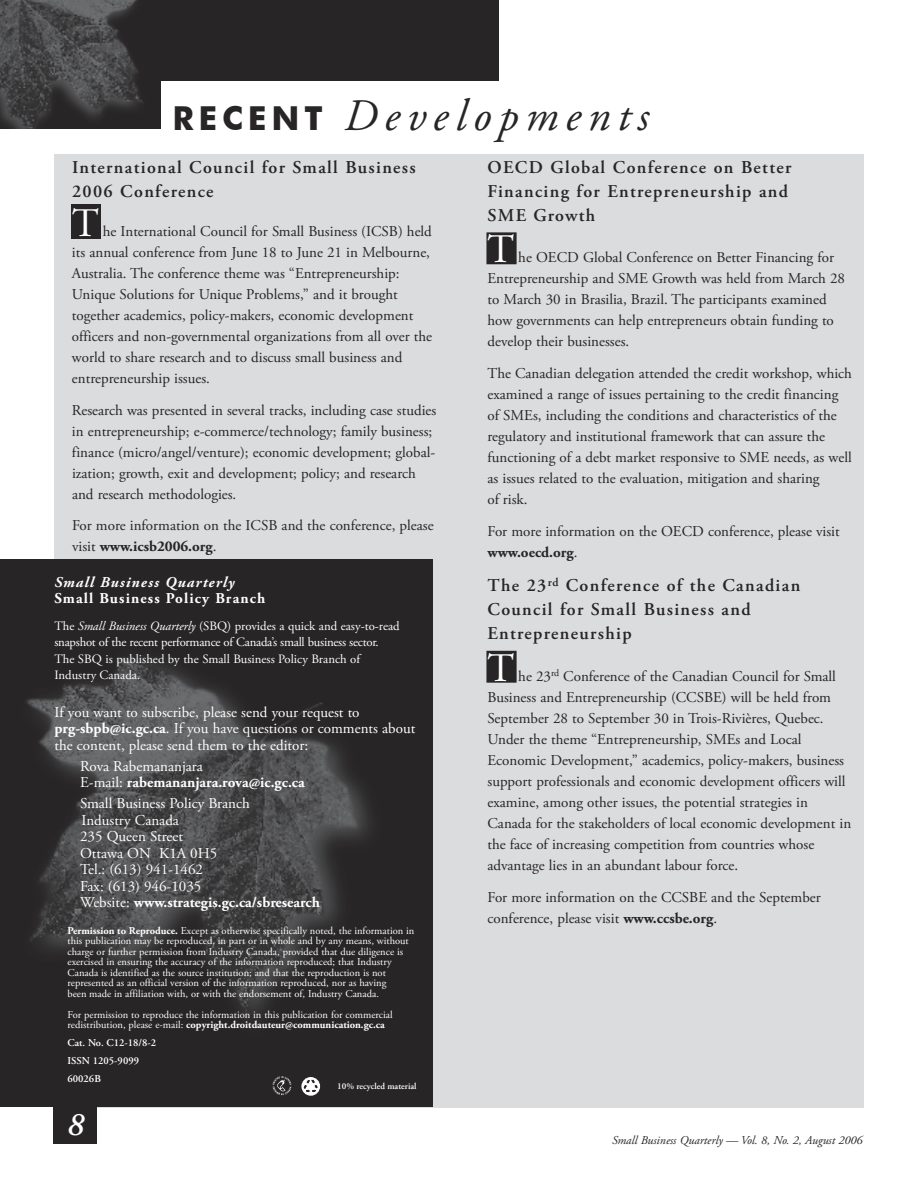
<style>
.page{position:relative;width:918px;height:1188px;background:#fff}
.page>*{position:absolute;margin:0;border:0;box-sizing:border-box;transform-origin:0 0}
.t1{font:italic 45px "Adobe Garamond Pro";letter-spacing:.155em;color:#272525}
.t2{font:40.5px "Adobe Garamond Pro";color:#fff}
.t3{font:italic 600 33px "Adobe Garamond Pro";color:#fff}
.t4{font:600 18px/24px "Adobe Garamond Pro";letter-spacing:.075em;color:#272525}
.t5{font:15px/21px "Adobe Garamond Pro";color:#272525}
.t6{font:15px/16.5px "Adobe Garamond Pro";color:#fff}
.t7{font:700 15px/16.5px "Adobe Garamond Pro";color:#fff}
.t8{font:700 15px "Adobe Garamond Pro";letter-spacing:.075em;color:#fff}
.t9{font:italic 700 15px "Adobe Garamond Pro";letter-spacing:.075em;color:#fff}
.t10{font:12.75px/16.5px "Adobe Garamond Pro";color:#fff}
.t11{font:italic 12px "Adobe Garamond Pro";color:#272525}
.t12{font:10.5px/10.5px "Adobe Garamond Pro";color:#fff}
.t13{font:600 10.5px/18px "Adobe Garamond Pro";color:#fff}
.t14{font:600 9px "Adobe Garamond Pro";color:#fff}
.s1{font-family:"Futura BT";font-weight:700;font-style:normal;font-size:33px}
.s2{font-weight:700}
.s3{font-style:italic}
.s4{font-weight:400}
</style>
<div class="page">
<div style="left:54px;top:154px;width:810px;height:954px;background:#dbdcdd"></div>
<div style="left:71px;top:205px;width:30px;height:34px;background:#272525"></div>
<div style="left:0;top:0;width:500px;height:81px;background:#272525"></div>
<img style="left:0;top:0;width:161px;height:128px">
<div style="left:54px;top:1107px;width:43px;height:37px;background:#272525"></div>
<div style="left:0;top:560px;width:433px;height:547px;background:#272525"></div>
<img style="left:26px;top:657px;width:345px;height:363px">
<svg style="left:273px;top:1076px;width:18px;height:19px"></svg>
<svg style="left:301px;top:1077px;width:19px;height:19px"></svg>
<svg style="left:303px;top:1079px;width:15px;height:15px"></svg>
<div style="left:487px;top:233px;width:29px;height:31px;background:#272525"></div>
<div style="left:486px;top:232px;width:31px;height:32px;border:2px solid #272525"></div>
<div style="left:487px;top:652px;width:29px;height:30px;background:#272525"></div>
<div style="left:486px;top:651px;width:31px;height:32px;border:2px solid #272525"></div>
<h1 class="t1" style="left:172px;top:89px;width:478px"><span class="s1">RECENT</span> Developments</h1>
<p class="t4" style="left:72px;top:155px;width:345px">International Council for Small Business<br>2006 Conference</p>
<h2 class="t2" style="left:72px;top:199px;width:28px">T</h2>
<p class="t5" style="left:72px;top:221px;width:362px;text-indent:31px">he International Council for Small Business (ICSB) held its annual conference from June 18 to June 21 in Melbourne, Australia. The conference theme was “Entrepreneurship:<br>Unique Solutions for Unique Problems,” and it brought together academics, policy-makers, economic development officers and non-governmental organizations from all over the world to share research and to discuss small business and entrepreneurship issues.</p>
<p class="t5" style="left:72px;top:400px;width:366px">Research was presented in several tracks, including case studies in entrepreneurship; e-commerce/technology; family business; finance (micro/angel/venture); economic development; global&shy;ization; growth, exit and development; policy; and research and research methodologies.</p>
<p class="t5" style="left:72px;top:516px;width:363px">For more information on the ICSB and the conference, please visit <span class="s2">www.icsb2006.org</span>.</p>
<p class="t9" style="left:54px;top:573px;width:182px">Small Business Quarterly</p>
<p class="t8" style="left:54px;top:590px;width:212px">Small Business Policy Branch</p>
<p class="t10" style="left:54px;top:618px;width:347px">The <span class="s3">Small Business Quarterly</span> (SBQ) provides a quick and easy-to-read snapshot of the recent performance of Canada’s small business sector.<br>The SBQ is published by the Small Business Policy Branch of Industry Canada.</p>
<p class="t6" style="left:54px;top:704px;width:362px">If you want to subscribe, please send your request to <span class="s2">prg-sbpb@ic.gc.ca</span>. If you have questions or comments about the content, please send them to the editor:</p>
<p class="t7" style="left:80px;top:758px;width:226px"><span class="s4">Rova Rabemananjara<br>E-mail:</span> rabemananjara.rova@ic.gc.ca</p>
<p class="t6" style="left:80px;top:796px;width:241px">Small Business Policy Branch<br>Industry Canada<br>235 Queen Street<br>Ottawa ON K1A 0H5<br>Tel.: (613) 941-1462<br>Fax: (613) 946-1035<br>Website: <span class="s2">www.strategis.gc.ca/sbresearch</span></p>
<p class="t12" style="left:68px;top:925px;width:348px"><span class="s2">Permission to Reproduce.</span> Except as otherwise specifically noted, the information in this publication may be reproduced, in part or in whole and by any means, without charge or further permission from Industry Canada, provided that due diligence is exercised in ensuring the accuracy of the information reproduced; that Industry Canada is identified as the source institution; and that the reproduction is not represented as an official version of the information reproduced, nor as having<br>been made in affiliation with, or with the endorsement of, Industry Canada.</p>
<p class="t12" style="left:68px;top:1009px;width:327px">For permission to reproduce the information in this publication for commercial redistribution, please e-mail: <span class="s2">copyright.droitdauteur@communication.gc.ca</span></p>
<p class="t13" style="left:68px;top:1034px;width:90px">Cat. No. C12-18/8-2<br>ISSN 1205-9099<br>60026B</p>
<p class="t14" style="left:337px;top:1081px;width:81px">10% recycled material</p>
<h3 class="t3" style="left:67px;top:1105px;width:18px">8</h3>
<p class="t4" style="left:488px;top:155px;width:306px">OECD Global Conference on Better<br>Financing for Entrepreneurship and<br>SME Growth</p>
<h2 class="t2" style="left:488px;top:225px;width:28px">T</h2>
<p class="t5" style="left:488px;top:247px;width:359px;text-indent:31px">he OECD Global Conference on Better Financing for Entrepreneurship and SME Growth was held from March 28 to March 30 in Brasilia, Brazil. The participants examined how governments can help entrepreneurs obtain funding to develop their businesses.</p>
<p class="t5" style="left:488px;top:363px;width:366px">The Canadian delegation attended the credit workshop, which examined a range of issues pertaining to the credit financing of SMEs, including the conditions and characteristics of the regulatory and institutional framework that can assure the functioning of a debt market responsive to SME needs, as well as issues related to the evaluation, mitigation and sharing<br>of risk.</p>
<p class="t5" style="left:488px;top:521px;width:354px">For more information on the OECD conference, please visit <span class="s2">www.oecd.org</span>.</p>
<p class="t4" style="left:488px;top:574px;width:314px">The 23<sup>rd</sup> Conference of the Canadian<br>Council for Small Business and<br>Entrepreneurship</p>
<h2 class="t2" style="left:488px;top:644px;width:28px">T</h2>
<p class="t5" style="left:488px;top:666px;width:365px;text-indent:31px">he 23<sup>rd</sup> Conference of the Canadian Council for Small Business and Entrepreneurship (CCSBE) will be held from September 28 to September 30 in Trois-Rivières, Quebec.<br>Under the theme “Entrepreneurship, SMEs and Local Economic Development,” academics, policy-makers, business support professionals and economic development officers will examine, among other issues, the potential strategies in Canada for the stakeholders of local economic development in the face of increasing competition from countries whose advantage lies in an abundant labour force.</p>
<p class="t5" style="left:488px;top:887px;width:335px">For more information on the CCSBE and the September conference, please visit <span class="s2">www.ccsbe.org</span>.</p>
<p class="t11" style="left:612px;top:1133px;width:252px">Small Business Quarterly — Vol. 8, No. 2, August 2006</p>
</div>
